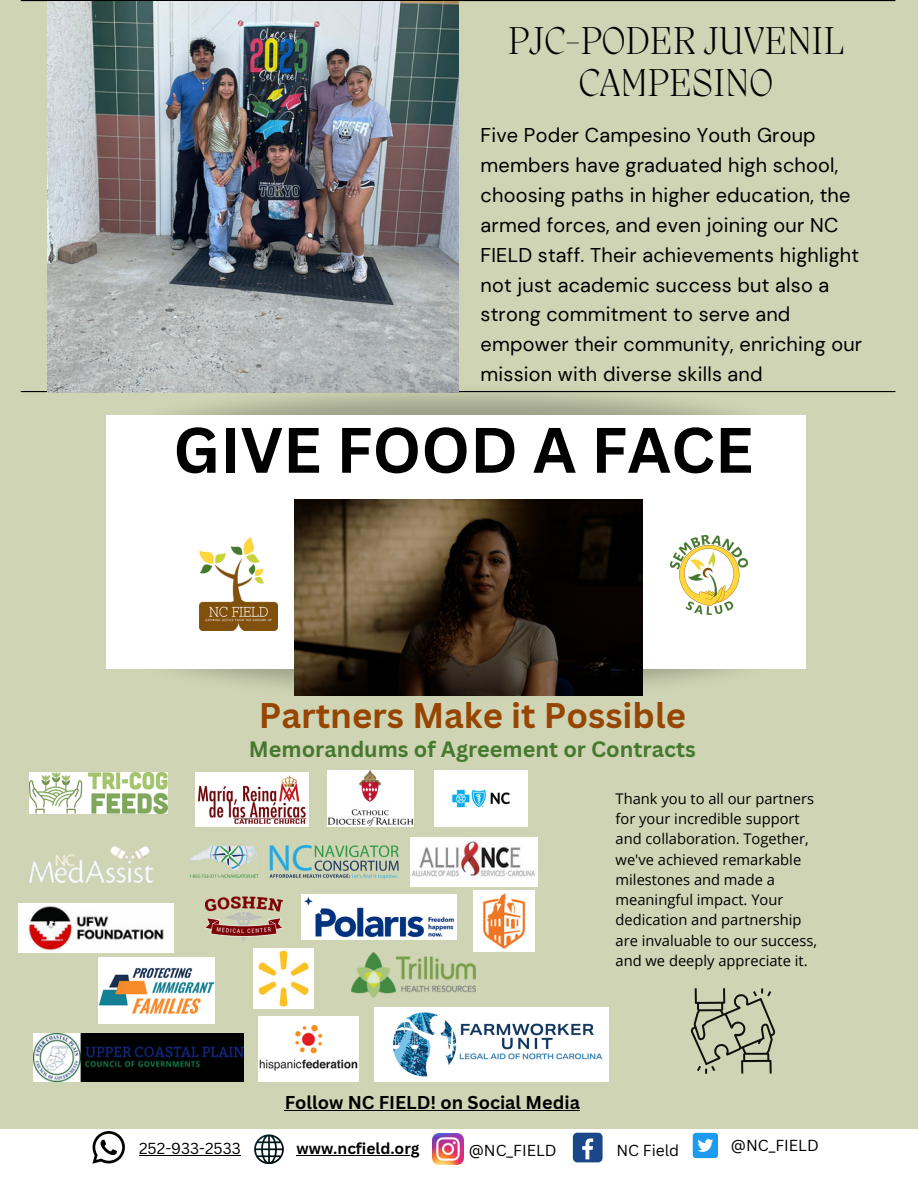
<style>
.page{position:relative;width:918px;height:1188px;background:#cfd4b4}
.page>*{position:absolute;margin:0;border:0;box-sizing:border-box;transform-origin:0 0}
.t1{font:700 62.7px "Canva Sans";color:#000}
.t2{font:200 39.9px/42.8px "Migra";color:#000;text-align:center}
.t3{font:700 34.65px "Canva Sans";color:#964601}
.t4{font:700 21.6px "Canva Sans";color:#45792e}
.t5{font:19.95px/29.8px "DM Sans";letter-spacing:.01em;color:#000}
.t6{font:700 18.15px "Canva Sans";color:#000}
.t7{font:15.6px "Canva Sans";color:#000}
.t8{font:700 15.6px "Canva Sans";color:#000}
.t9{font:14.7px/20.2px "Open Sans";color:#000}
</style>
<div class="page">
<hr style="left:21px;top:0;width:874px;height:1px;background:#000">
<hr style="left:21px;top:391px;width:874px;height:1px;background:#000">
<img style="left:48px;top:1px;width:410px;height:392px">
<img style="left:206px;top:896px;width:76px;height:46px">
<svg style="left:691px;top:988px;width:84px;height:86px"></svg>
<img style="left:474px;top:891px;width:61px;height:60px">
<img style="left:259px;top:1016px;width:100px;height:66px">
<img style="left:351px;top:952px;width:125px;height:45px">
<img style="left:195px;top:773px;width:114px;height:54px">
<img style="left:18px;top:904px;width:155px;height:48px">
<img style="left:253px;top:948px;width:60px;height:60px">
<img style="left:410px;top:837px;width:127px;height:50px">
<img style="left:301px;top:894px;width:155px;height:45px">
<img style="left:99px;top:958px;width:116px;height:65px">
<img style="left:327px;top:770px;width:87px;height:57px">
<img style="left:434px;top:770px;width:93px;height:56px">
<img style="left:189px;top:845px;width:209px;height:34px">
<div style="left:0;top:1129px;width:918px;height:59px;background:#fff"></div>
<div style="left:573px;top:1133px;width:30px;height:29px;background:#1a4789;border-radius:5px"></div>
<svg style="left:582px;top:1138px;width:11px;height:21px"></svg>
<div style="left:693px;top:1133px;width:25px;height:25px;background:#1d9bf0;border-radius:3px"></div>
<svg style="left:698px;top:1139px;width:15px;height:13px"></svg>
<img style="left:432px;top:1134px;width:32px;height:31px">
<svg style="left:254px;top:1134px;width:30px;height:30px"></svg>
<svg style="left:92px;top:1131px;width:33px;height:33px"></svg>
<hr style="left:285px;top:1110px;width:295px;height:1px;background:#000">
<hr style="left:297px;top:1155px;width:123px;height:1px;background:#000">
<hr style="left:139px;top:1155px;width:102px;height:1px;background:#000">
<img style="left:106px;top:603px;width:632px;height:93px">
<img style="left:92px;top:349px;width:729px;height:132px">
<div style="left:107px;top:415px;width:699px;height:254px;background:#fff"></div>
<img style="left:671px;top:535px;width:76px;height:80px">
<img style="left:295px;top:500px;width:348px;height:196px">
<img style="left:200px;top:537px;width:78px;height:94px">
<img style="left:30px;top:846px;width:124px;height:36px">
<img style="left:374px;top:1008px;width:234px;height:74px">
<img style="left:30px;top:773px;width:137px;height:40px">
<img style="left:33px;top:1034px;width:211px;height:47px">
<h5 class="t2" style="left:508px;top:22px;width:338px">PJC-PODER JUVENIL<br>CAMPESINO</h5>
<h2 class="t5" style="left:481px;top:120px;width:383px">Five Poder Campesino Youth Group members have graduated high school, choosing paths in higher education, the armed forces, and even joining our NC FIELD staff. Their achievements highlight not just academic success but also a strong commitment to serve and empower their community, enriching our mission with diverse skills and</h2>
<p class="t1" style="left:173px;top:406px;width:582px">GIVE FOOD A FACE</p>
<p class="t3" style="left:259px;top:691px;width:429px">Partners Make it Possible</p>
<p class="t4" style="left:249px;top:734px;width:449px">Memorandums of Agreement or Contracts</p>
<p class="t9" style="left:616px;top:788px;width:203px">Thank you to all our partners for your incredible support and collaboration. Together, we've achieved remarkable milestones and made a meaningful impact. Your dedication and partnership are invaluable to our success, and we deeply appreciate it.</p>
<p class="t6" style="left:285px;top:1089px;width:297px">Follow NC FIELD! on Social Media</p>
<p class="t7" style="left:139px;top:1137px;width:103px">252-933-2533</p>
<p class="t8" style="left:297px;top:1137px;width:124px">www.ncfield.org</p>
<p class="t7" style="left:469px;top:1139px;width:89px">@NC_FIELD</p>
<p class="t7" style="left:616px;top:1139px;width:64px">NC Field</p>
<p class="t7" style="left:731px;top:1134px;width:89px">@NC_FIELD</p>
</div>
